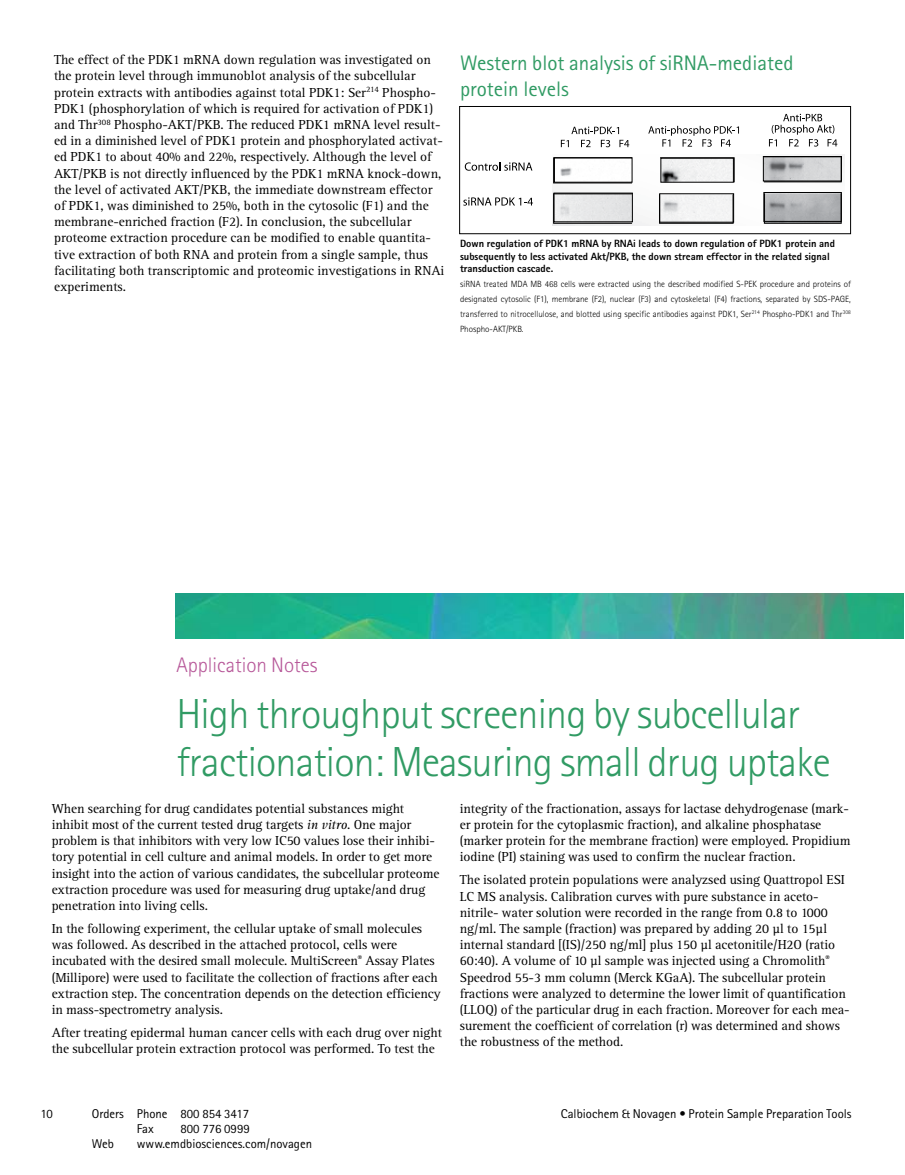
<style>
.page{position:relative;width:905px;height:1175px;background:#fff}
.page>*{position:absolute;margin:0;border:0;box-sizing:border-box;transform-origin:0 0}
.t1{font:300 42px/48px "Agfa Rotis Sans Serif";letter-spacing:-.02em;color:#319b64}
.t2{font:21px/25.5px "Agfa Rotis Sans Serif";color:#319b64}
.t3{font:300 21px "Agfa Rotis Sans Serif";color:#b75899}
.t4{font:13.5px/16.2px "Agfa Rotis Serif";letter-spacing:-.005em;color:#000}
.t5{font:12.75px/15px "Agfa Rotis Sans Serif";color:#000}
.t6{font:800 10.5px/12.8px "Agfa Rotis Sans Serif";color:#000}
.t7{font:300 9px/15px "Agfa Rotis Sans Serif";color:#000;text-align:justify}
.s1{font-style:italic}
</style>
<div class="page">
<img style="left:175px;top:593px;width:728px;height:45px">
<img style="left:552px;top:154px;width:292px;height:71px">
<svg style="left:465px;top:162px;width:67px;height:9px"></svg>
<svg style="left:463px;top:197px;width:70px;height:9px"></svg>
<svg style="left:571px;top:127px;width:48px;height:7px"></svg>
<svg style="left:561px;top:140px;width:8px;height:7px"></svg>
<svg style="left:581px;top:140px;width:9px;height:7px"></svg>
<svg style="left:601px;top:140px;width:9px;height:7px"></svg>
<svg style="left:619px;top:140px;width:10px;height:7px"></svg>
<svg style="left:648px;top:126px;width:91px;height:21px"></svg>
<svg style="left:769px;top:114px;width:68px;height:33px"></svg>
<div style="left:554px;top:157px;width:78px;height:25px;border:1px solid #000"></div>
<div style="left:553px;top:193px;width:79px;height:29px;border:1px solid #000"></div>
<div style="left:660px;top:158px;width:73px;height:24px;border:1px solid #000"></div>
<div style="left:763px;top:156px;width:78px;height:25px;border:1px solid #000"></div>
<div style="left:763px;top:192px;width:78px;height:30px;border:1px solid #000"></div>
<div style="left:459px;top:106px;width:391px;height:128px;border:1px solid #000"></div>
<p class="t4" style="left:54px;top:52px;width:392px">The effect of the PDK1 mRNA down regulation was investigated on the protein level through immunoblot analysis of the subcellular protein extracts with antibodies against total PDK1: Ser<sup>214</sup> Phospho-PDK1 (phosphorylation of which is required for activation of PDK1) and Thr<sup>308</sup> Phospho-AKT/PKB. The reduced PDK1 mRNA level result&shy;ed in a diminished level of PDK1 protein and phosphorylated activat&shy;ed PDK1 to about 40% and 22%, respectively. Although the level of AKT/PKB is not directly influenced by the PDK1 mRNA knock-down, the level of activated AKT/PKB, the immediate downstream effector of PDK1, was diminished to 25%, both in the cytosolic (F1) and the membrane-enriched fraction (F2). In conclusion, the subcellular proteome extraction procedure can be modified to enable quantita&shy;tive extraction of both RNA and protein from a single sample, thus facilitating both transcriptomic and proteomic investigations in RNAi experiments.</p>
<h2 class="t2" style="left:460px;top:50px;width:335px">Western blot analysis of siRNA-mediated protein levels</h2>
<p class="t6" style="left:460px;top:237px;width:376px">Down regulation of PDK1 mRNA by RNAi leads to down regulation of PDK1 protein and subsequently to less activated Akt/PKB, the down stream effector in the related signal transduction cascade.</p>
<p class="t7" style="left:460px;top:277px;width:392px">siRNA treated MDA MB 468 cells were extracted using the described modified S-PEK procedure and proteins of designated cytosolic (F1), membrane (F2), nuclear (F3) and cytoskeletal (F4) fractions, separated by SDS-PAGE, transferred to nitrocellulose, and blotted using specific antibodies against PDK1, Ser<sup>214</sup> Phospho-PDK1 and Thr<sup>308<br></sup>Phospho-AKT/PKB.</p>
<h2 class="t3" style="left:176px;top:652px;width:143px">Application Notes</h2>
<h1 class="t1" style="left:176px;top:690px;width:655px">High throughput screening by subcellular fractionation: Measuring small drug uptake</h1>
<p class="t4" style="left:52px;top:800px;width:389px">When searching for drug candidates potential substances might inhibit most of the current tested drug targets <span class="s1">in vitro</span>. One major problem is that inhibitors with very low IC50 values lose their inhibi&shy;tory potential in cell culture and animal models. In order to get more insight into the action of various candidates, the subcellular proteome extraction procedure was used for measuring drug uptake/and drug penetration into living cells.</p>
<p class="t4" style="left:52px;top:920px;width:390px">In the following experiment, the cellular uptake of small molecules was followed. As described in the attached protocol, cells were incubated with the desired small molecule. MultiScreen<sup>®</sup> Assay Plates (Millipore) were used to facilitate the collection of fractions after each extraction step. The concentration depends on the detection efficiency in mass-spectrometry analysis.</p>
<p class="t4" style="left:52px;top:1024px;width:392px">After treating epidermal human cancer cells with each drug over night the subcellular protein extraction protocol was performed. To test the</p>
<p class="t4" style="left:460px;top:800px;width:392px">integrity of the fractionation, assays for lactase dehydrogenase (mark&shy;er protein for the cytoplasmic fraction), and alkaline phosphatase (marker protein for the membrane fraction) were employed. Propidium iodine (PI) staining was used to confirm the nuclear fraction.</p>
<p class="t4" style="left:460px;top:872px;width:391px">The isolated protein populations were analyzsed using Quattropol ESI LC MS analysis. Calibration curves with pure substance in aceto&shy;nitrile- water solution were recorded in the range from 0.8 to 1000 ng/ml. The sample (fraction) was prepared by adding 20 μl to 15μl internal standard [(IS)/250 ng/ml] plus 150 μl acetonitile/H2O (ratio 60:40). A volume of 10 μl sample was injected using a Chromolith<sup>® </sup>Speedrod 55-3 mm column (Merck KGaA). The subcellular protein fractions were analyzed to determine the lower limit of quantification (LLOQ) of the particular drug in each fraction. Moreover for each mea&shy;surement the coefficient of correlation (r) was determined and shows the robustness of the method.</p>
<p class="t5" style="left:40px;top:1106px;width:14px">10</p>
<p class="t5" style="left:561px;top:1106px;width:292px">Calbiochem &amp; Novagen • Protein Sample Preparation Tools</p>
<p class="t5" style="left:137px;top:1106px;width:114px;text-indent:-45px">Orders Phone 800 854 3417<br>Fax</p>
<p class="t5" style="left:180px;top:1121px;width:71px">800 776 0999</p>
<p class="t5" style="left:92px;top:1136px;width:24px">Web</p>
<p class="t5" style="left:137px;top:1136px;width:177px">www.emdbiosciences.com/novagen</p>
</div>
